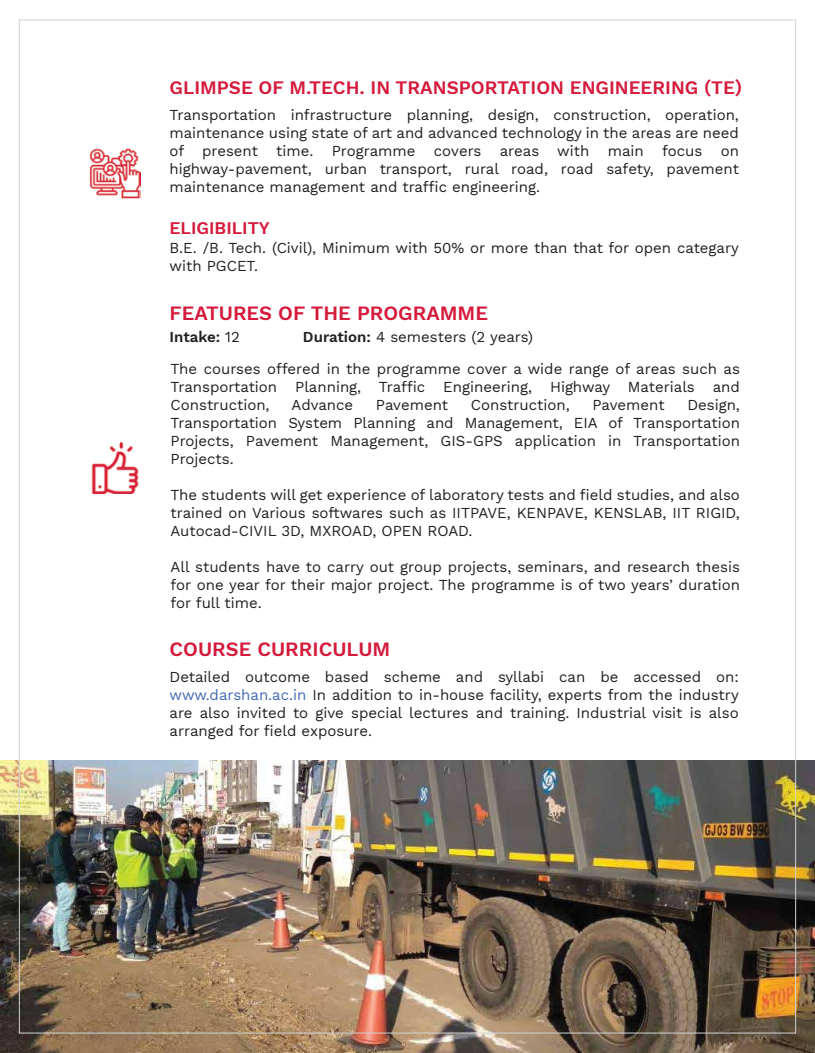
<style>
.page{position:relative;width:815px;height:1053px;background:#fff}
.page>*{position:absolute;margin:0;border:0;box-sizing:border-box;transform-origin:0 0}
.t1{font:600 20px "Work Sans";color:#d51a3c}
.t2{font:600 18.75px "Work Sans";color:#d51a3c}
.t3{font:600 17.5px "Work Sans";color:#d51a3c}
.t4{font:15px/18px "Work Sans";color:#231f20;text-align:justify}
.t5{font:600 15px "Work Sans";letter-spacing:-.005em;color:#231f20}
.s1{font-weight:400}
.s2{font-weight:600}
.s3{color:#416ab3}
</style>
<div class="page">
<img style="left:90px;top:148px;width:50px;height:50px">
<img style="left:91px;top:442px;width:48px;height:51px">
<img style="left:0;top:760px;width:815px;height:292px">
<p class="t2" style="left:170px;top:73px;width:574px">GLIMPSE OF M.TECH. IN TRANSPORTATION ENGINEERING (TE)</p>
<p class="t4" style="left:170px;top:105px;width:571px">Transportation infrastructure planning, design, construction, operation, maintenance using state of art and advanced technology in the areas are need of present time. Programme covers areas with main focus on highway-pavement, urban transport, rural road, road safety, pavement maintenance management and traffic engineering.</p>
<p class="t3" style="left:170px;top:215px;width:102px">ELIGIBILITY</p>
<p class="t4" style="left:170px;top:238px;width:571px">B.E. /B. Tech. (Civil), Minimum with 50% or more than that for open categary with PGCET.</p>
<h1 class="t1" style="left:170px;top:298px;width:320px">FEATURES OF THE PROGRAMME</h1>
<p class="t5" style="left:170px;top:325px;width:72px">Intake: <span class="s1">12</span></p>
<p class="t4" style="left:303px;top:327px;width:232px"><span class="s2">Duration:</span> 4 semesters (2 years)</p>
<p class="t4" style="left:171px;top:359px;width:571px">The courses offered in the programme cover a wide range of areas such as Transportation Planning, Traffic Engineering, Highway Materials and Construction,</p>
<p class="t4" style="left:292px;top:395px;width:63px">Advance</p>
<p class="t4" style="left:376px;top:395px;width:74px">Pavement</p>
<p class="t4" style="left:471px;top:395px;width:101px">Construction,</p>
<p class="t4" style="left:592px;top:395px;width:74px">Pavement</p>
<p class="t4" style="left:171px;top:395px;width:571px;text-indent:517px">Design, Transportation System Planning and Management, EIA of Transportation Projects, Pavement Management, GIS-GPS application in Transportation Projects.</p>
<p class="t4" style="left:171px;top:485px;width:571px">The students will get experience of laboratory tests and field studies, and also trained on Various softwares such as IITPAVE, KENPAVE, KENSLAB, IIT RIGID, Autocad-CIVIL 3D, MXROAD, OPEN ROAD.</p>
<p class="t4" style="left:171px;top:557px;width:571px">All students have to carry out group projects, seminars, and research thesis for one year for their major project. The programme is of two years’ duration for full time.</p>
<h1 class="t1" style="left:170px;top:633px;width:222px">COURSE CURRICULUM</h1>
<p class="t4" style="left:170px;top:666px;width:571px">Detailed outcome based scheme and syllabi can be accessed on: <span class="s3">www.darshan.ac.in</span> In addition to in-house facility, experts from the industry are also invited to give special lectures and training. Industrial visit is also arranged for field exposure.</p>
</div>
